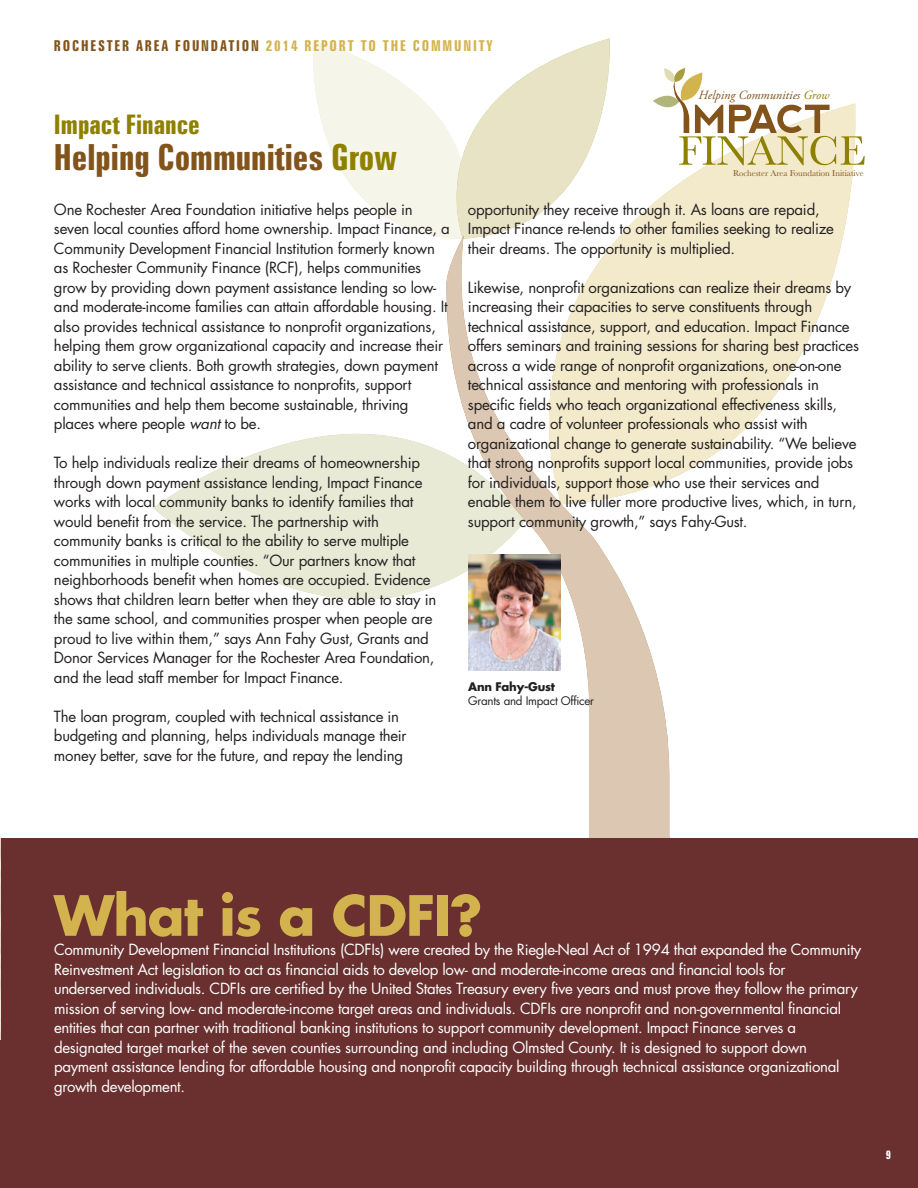
<style>
.page{position:relative;width:918px;height:1188px;background:#fff}
.page>*{position:absolute;margin:0;border:0;box-sizing:border-box;transform-origin:0 0}
.t1{font:700 54px "Futura";letter-spacing:-.02em;color:#d3b34e}
.t2{font:700 extra-condensed 36px "Zurich BT";color:#82541b}
.t3{font:700 extra-condensed 27px "Zurich BT";color:#8f8100}
.t4{font:15px/19.5px "Futura";letter-spacing:-.015em;color:#231f20}
.t5{font:15px/19.5px "Futura";letter-spacing:-.02em;color:#fff}
.t6{font:700 extra-condensed 15px "Zurich BT";letter-spacing:.12em;color:#d3b34e}
.t7{font:italic 12.45px "Adobe Garamond Pro";color:#82541b}
.t8{font:700 extra-condensed 12px "Zurich BT";color:#fff}
.t9{font:11.55px "Futura";letter-spacing:-.02em;color:#231f20}
.t10{font:700 11.55px "Futura";letter-spacing:-.02em;color:#231f20}
.t11{font:8.85px "Baskerville";color:#82541b}
.s1{color:#82541b}
.s2{color:#8f8100}
.s3{font-style:italic}
</style>
<div class="page">
<div style="left:0;top:837px;width:918px;height:351px;background:#69302f"></div>
<img style="left:0;top:837px;width:1px;height:203px">
<svg style="left:621px;top:165px;width:233px;height:315px;fill:#f3e9cb"></svg>
<svg style="left:153px;top:434px;width:290px;height:165px;fill:#e8ead6"></svg>
<svg style="left:312px;top:38px;width:298px;height:200px"></svg>
<svg style="left:443px;top:235px;width:226px;height:602px"></svg>
<svg style="left:653px;top:68px;width:212px;height:97px"></svg>
<img style="left:468px;top:555px;width:93px;height:116px">
<p class="t6" style="left:54px;top:41px;width:440px"><span class="s1">ROCHESTER AREA FOUNDATION</span> 2014 REPORT TO THE COMMUNITY</p>
<p class="t7" style="left:699px;top:90px;width:132px">Helping Communities <span class="s2">Grow</span></p>
<h3 class="t3" style="left:54px;top:114px;width:147px">Impact Finance</h3>
<h2 class="t2" style="left:54px;top:144px;width:344px">Helping Communities <span class="s2">Grow</span></h2>
<p class="t4" style="left:54px;top:201px;width:397px">One Rochester Area Foundation initiative helps people in seven local counties afford home ownership. Impact Finance, a Community Development Financial Institution formerly known as Rochester Community Finance (RCF), helps communities grow by providing down payment assistance lending so low&shy;and moderate-income families can attain affordable housing. It also provides technical assistance to nonprofit organizations, helping them grow organizational capacity and increase their ability to serve clients. Both growth strategies, down payment assistance and technical assistance to nonprofits, support communities and help them become sustainable, thriving places where people <span class="s3">want</span> to be.</p>
<p class="t4" style="left:54px;top:454px;width:384px">To help individuals realize their dreams of homeownership through down payment assistance lending, Impact Finance works with local community banks to identify families that would benefit from the service. The partnership with community banks is critical to the ability to serve multiple communities in multiple counties. “Our partners know that neighborhoods benefit when homes are occupied. Evidence shows that children learn better when they are able to stay in the same school, and communities prosper when people are proud to live within them,” says Ann Fahy Gust, Grants and Donor Services Manager for the Rochester Area Foundation, and the lead staff member for Impact Finance.</p>
<p class="t4" style="left:54px;top:708px;width:354px">The loan program, coupled with technical assistance in budgeting and planning, helps individuals manage their money better, save for the future, and repay the lending</p>
<p class="t11" style="left:733px;top:168px;width:132px">Rochester Area Foundation Initiative</p>
<p class="t4" style="left:468px;top:201px;width:368px">opportunity they receive through it. As loans are repaid,<br>Impact Finance re-lends to other families seeking to realize their dreams. The opportunity is multiplied.</p>
<p class="t4" style="left:468px;top:279px;width:393px">Likewise, nonprofit organizations can realize their dreams by increasing their capacities to serve constituents through technical assistance, support, and education. Impact Finance offers seminars and training sessions for sharing best practices across a wide range of nonprofit organizations, one-on-one technical assistance and mentoring with professionals in specific fields who teach organizational effectiveness skills, and a cadre of volunteer professionals who assist with organizational change to generate sustainability. “We believe that strong nonprofits support local communities, provide jobs for individuals, support those who use their services and enable them to live fuller more productive lives, which, in turn, support community growth,” says Fahy-Gust.</p>
<p class="t10" style="left:468px;top:682px;width:88px">Ann Fahy-Gust</p>
<p class="t9" style="left:468px;top:696px;width:127px">Grants and Impact Officer</p>
<h1 class="t1" style="left:54px;top:891px;width:430px">What is a CDFI?</h1>
<p class="t5" style="left:54px;top:941px;width:809px">Community Development Financial Institutions (CDFIs) were created by the Riegle-Neal Act of 1994 that expanded the Community Reinvestment Act legislation to act as financial aids to develop low- and moderate-income areas and financial tools for underserved individuals. CDFIs are certified by the United States Treasury every five years and must prove they follow the primary mission of serving low- and moderate-income target areas and individuals. CDFIs are nonprofit and non-governmental financial entities that can partner with traditional banking institutions to support community development. Impact Finance serves a designated target market of the seven counties surrounding and including Olmsted County. It is designed to support down payment assistance lending for affordable housing and nonprofit capacity building through technical assistance organizational growth development.</p>
<p class="t8" style="left:886px;top:1150px;width:7px">9</p>
</div>
